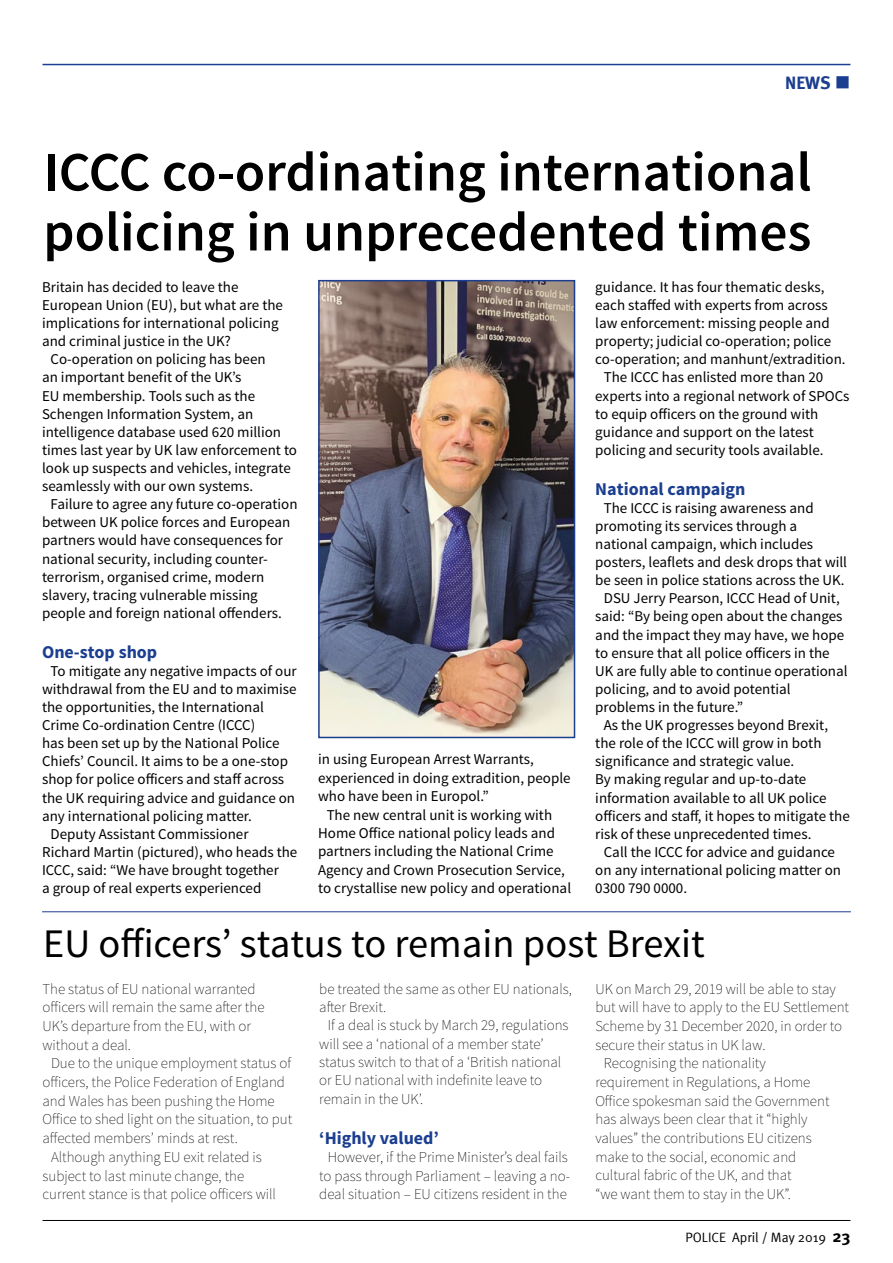
<style>
.page{position:relative;width:893px;height:1263px;background:#fff}
.page>*{position:absolute;margin:0;border:0;box-sizing:border-box;transform-origin:0 0}
.t1{font:600 55.5px/60px "Source Sans Pro";color:#000}
.t2{font:40.5px "Source Sans Pro";color:#000}
.t3{font:700 18px "Source Sans Pro";color:#1b3e90}
.t4{font:700 18px "Meta";color:#1b3e90}
.t5{font:15px "Source Sans Pro";color:#000}
.t6{font:200 15px/18.3px "Source Sans Pro";color:#000;text-align:center}
.t7{font:13.5px "Meta Normal";color:#000}
.s1{font-family:"Meta";font-weight:700;font-size:16.5px}
</style>
<div class="page">
<hr style="left:43px;top:1220px;width:807px;height:1px;background:#000">
<hr style="left:43px;top:64px;width:807px;height:1px;background:#1b3e90">
<hr style="left:42px;top:911px;width:809px;height:1px;background:#1b3e90">
<img style="left:321px;top:283px;width:251px;height:452px">
<div style="left:318px;top:280px;width:257px;height:458px;border:2px solid #1b3e90"></div>
<p class="t4" style="left:785px;top:72px;width:67px">NEWS ■</p>
<h1 class="t1" style="left:43px;top:144px;width:770px">ICCC co-ordinating international policing in unprecedented times</h1>
<p class="t5" style="left:42px;top:278px;width:198px">Britain has decided to leave the</p>
<p class="t5" style="left:42px;top:296px;width:242px">European Union (EU), but what are the</p>
<p class="t5" style="left:42px;top:314px;width:238px">implications for international policing</p>
<p class="t5" style="left:42px;top:332px;width:190px">and criminal justice in the UK?</p>
<p class="t5" style="left:51px;top:350px;width:217px">Co-operation on policing has been</p>
<p class="t5" style="left:42px;top:368px;width:201px">an important benefit of the UK’s</p>
<p class="t5" style="left:42px;top:386px;width:215px">EU membership. Tools such as the</p>
<p class="t5" style="left:42px;top:404px;width:213px">Schengen Information System, an</p>
<p class="t5" style="left:42px;top:422px;width:241px">intelligence database used 620 million</p>
<p class="t5" style="left:42px;top:441px;width:257px">times last year by UK law enforcement to</p>
<p class="t5" style="left:42px;top:459px;width:250px">look up suspects and vehicles, integrate</p>
<p class="t5" style="left:42px;top:477px;width:213px">seamlessly with our own systems.</p>
<p class="t5" style="left:51px;top:495px;width:249px">Failure to agree any future co-operation</p>
<p class="t5" style="left:42px;top:513px;width:250px">between UK police forces and European</p>
<p class="t5" style="left:42px;top:531px;width:243px">partners would have consequences for</p>
<p class="t5" style="left:42px;top:549px;width:227px">national security, including counter-</p>
<p class="t5" style="left:42px;top:567px;width:224px">terrorism, organised crime, modern</p>
<p class="t5" style="left:42px;top:585px;width:217px">slavery, tracing vulnerable missing</p>
<p class="t5" style="left:42px;top:603px;width:241px">people and foreign national offenders.</p>
<p class="t3" style="left:42px;top:640px;width:117px">One-stop shop</p>
<p class="t5" style="left:51px;top:661px;width:248px">To mitigate any negative impacts of our</p>
<p class="t5" style="left:42px;top:679px;width:256px">withdrawal from the EU and to maximise</p>
<p class="t5" style="left:42px;top:698px;width:223px">the opportunities, the International</p>
<p class="t5" style="left:42px;top:716px;width:215px">Crime Co-ordination Centre (ICCC)</p>
<p class="t5" style="left:42px;top:734px;width:239px">has been set up by the National Police</p>
<p class="t5" style="left:42px;top:752px;width:247px">Chiefs’ Council. It aims to be a one-stop</p>
<p class="t5" style="left:42px;top:770px;width:244px">shop for police officers and staff across</p>
<p class="t5" style="left:42px;top:788px;width:255px">the UK requiring advice and guidance on</p>
<p class="t5" style="left:42px;top:806px;width:211px">any international policing matter.</p>
<p class="t5" style="left:51px;top:824px;width:200px">Deputy Assistant Commissioner</p>
<p class="t5" style="left:42px;top:842px;width:257px">Richard Martin (pictured), who heads the</p>
<p class="t5" style="left:42px;top:861px;width:238px">ICCC, said: “We have brought together</p>
<p class="t5" style="left:42px;top:879px;width:221px">a group of real experts experienced</p>
<p class="t5" style="left:318px;top:750px;width:217px">in using European Arrest Warrants,</p>
<p class="t5" style="left:318px;top:768px;width:254px">experienced in doing extradition, people</p>
<p class="t5" style="left:318px;top:787px;width:172px">who have been in Europol.”</p>
<p class="t5" style="left:327px;top:805px;width:227px">The new central unit is working with</p>
<p class="t5" style="left:318px;top:824px;width:238px">Home Office national policy leads and</p>
<p class="t5" style="left:318px;top:842px;width:237px">partners including the National Crime</p>
<p class="t5" style="left:318px;top:860px;width:248px">Agency and Crown Prosecution Service,</p>
<p class="t5" style="left:318px;top:879px;width:254px">to crystallise new policy and operational</p>
<p class="t5" style="left:595px;top:278px;width:231px">guidance. It has four thematic desks,</p>
<p class="t5" style="left:595px;top:296px;width:234px">each staffed with experts from across</p>
<p class="t5" style="left:595px;top:314px;width:236px">law enforcement: missing people and</p>
<p class="t5" style="left:595px;top:332px;width:237px">property; judicial co-operation; police</p>
<p class="t5" style="left:595px;top:350px;width:252px">co-operation; and manhunt/extradition.</p>
<p class="t5" style="left:604px;top:368px;width:221px">The ICCC has enlisted more than 20</p>
<p class="t5" style="left:595px;top:386px;width:256px">experts into a regional network of SPOCs</p>
<p class="t5" style="left:595px;top:404px;width:224px">to equip officers on the ground with</p>
<p class="t5" style="left:595px;top:422px;width:220px">guidance and support on the latest</p>
<p class="t5" style="left:595px;top:441px;width:230px">policing and security tools available.</p>
<p class="t3" style="left:595px;top:477px;width:152px">National campaign</p>
<p class="t5" style="left:604px;top:498px;width:211px">The ICCC is raising awareness and</p>
<p class="t5" style="left:595px;top:517px;width:203px">promoting its services through a</p>
<p class="t5" style="left:595px;top:535px;width:219px">national campaign, which includes</p>
<p class="t5" style="left:595px;top:553px;width:253px">posters, leaflets and desk drops that will</p>
<p class="t5" style="left:595px;top:571px;width:251px">be seen in police stations across the UK.</p>
<p class="t5" style="left:604px;top:589px;width:238px">DSU Jerry Pearson, ICCC Head of Unit,</p>
<p class="t5" style="left:595px;top:607px;width:249px">said: “By being open about the changes</p>
<p class="t5" style="left:595px;top:625px;width:250px">and the impact they may have, we hope</p>
<p class="t5" style="left:595px;top:643px;width:236px">to ensure that all police officers in the</p>
<p class="t5" style="left:595px;top:661px;width:254px">UK are fully able to continue operational</p>
<p class="t5" style="left:595px;top:679px;width:197px">policing, and to avoid potential</p>
<p class="t5" style="left:595px;top:698px;width:149px">problems in the future.”</p>
<p class="t5" style="left:604px;top:716px;width:226px">As the UK progresses beyond Brexit,</p>
<p class="t5" style="left:595px;top:734px;width:228px">the role of the ICCC will grow in both</p>
<p class="t5" style="left:595px;top:752px;width:201px">significance and strategic value.</p>
<p class="t5" style="left:595px;top:770px;width:213px">By making regular and up-to-date</p>
<p class="t5" style="left:595px;top:788px;width:233px">information available to all UK police</p>
<p class="t5" style="left:595px;top:806px;width:256px">officers and staff, it hopes to mitigate the</p>
<p class="t5" style="left:595px;top:824px;width:218px">risk of these unprecedented times.</p>
<p class="t5" style="left:604px;top:842px;width:233px">Call the ICCC for advice and guidance</p>
<p class="t5" style="left:595px;top:861px;width:247px">on any international policing matter on</p>
<p class="t5" style="left:595px;top:879px;width:93px">0300 790 0000.</p>
<h2 class="t2" style="left:43px;top:919px;width:663px">EU officers’ status to remain post Brexit</h2>
<p class="t6" style="left:319px;top:979px;width:254px">be treated the same as other EU nationals,</p>
<p class="t6" style="left:319px;top:998px;width:69px">after Brexit.</p>
<p class="t6" style="left:328px;top:1016px;width:242px">If a deal is stuck by March 29, regulations</p>
<p class="t6" style="left:319px;top:1034px;width:226px">will see a ‘national of a member state’</p>
<p class="t6" style="left:319px;top:1053px;width:243px">status switch to that of a ‘British national</p>
<p class="t6" style="left:319px;top:1071px;width:224px">or EU national with indefinite leave to</p>
<p class="t6" style="left:319px;top:1090px;width:106px">remain in the UK’.</p>
<p class="t3" style="left:319px;top:1126px;width:121px">‘Highly valued’</p>
<p class="t6" style="left:319px;top:1148px;width:252px">However, if the Prime Minister’s deal fails to pass through Parliament – leaving a no&shy;deal situation – EU citizens resident in the</p>
<p class="t6" style="left:43px;top:979px;width:215px">The status of EU national warranted</p>
<p class="t6" style="left:43px;top:998px;width:223px">officers will remain the same after the</p>
<p class="t6" style="left:43px;top:1017px;width:210px">UK’s departure from the EU, with or</p>
<p class="t6" style="left:43px;top:1035px;width:90px">without a deal.</p>
<p class="t6" style="left:51px;top:1054px;width:242px">Due to the unique employment status of</p>
<p class="t6" style="left:43px;top:1073px;width:244px">officers, the Police Federation of England</p>
<p class="t6" style="left:43px;top:1092px;width:234px">and Wales has been pushing the Home</p>
<p class="t6" style="left:43px;top:1110px;width:251px">Office to shed light on the situation, to put</p>
<p class="t6" style="left:43px;top:1129px;width:197px">affected members’ minds at rest.</p>
<p class="t6" style="left:51px;top:1148px;width:212px">Although anything EU exit related is</p>
<p class="t6" style="left:43px;top:1166px;width:203px">subject to last minute change, the</p>
<p class="t6" style="left:43px;top:1185px;width:235px">current stance is that police officers will</p>
<p class="t6" style="left:595px;top:979px;width:242px">UK on March 29, 2019 will be able to stay</p>
<p class="t6" style="left:595px;top:998px;width:255px">but will have to apply to the EU Settlement</p>
<p class="t6" style="left:595px;top:1017px;width:248px">Scheme by 31 December 2020, in order to</p>
<p class="t6" style="left:595px;top:1035px;width:172px">secure their status in UK law.</p>
<p class="t6" style="left:604px;top:1054px;width:164px">Recognising the nationality</p>
<p class="t6" style="left:595px;top:1073px;width:217px">requirement in Regulations, a Home</p>
<p class="t6" style="left:595px;top:1091px;width:236px">Office spokesman said the Government</p>
<p class="t6" style="left:595px;top:1110px;width:214px">has always been clear that it “highly</p>
<p class="t6" style="left:595px;top:1129px;width:218px">values” the contributions EU citizens</p>
<p class="t6" style="left:595px;top:1148px;width:202px">make to the social, economic and</p>
<p class="t6" style="left:595px;top:1166px;width:198px">cultural fabric of the UK, and that</p>
<p class="t6" style="left:595px;top:1185px;width:197px">“we want them to stay in the UK”.</p>
<p class="t7" style="left:686px;top:1229px;width:166px">POLICE April / May 2019 <span class="s1">23</span></p>
</div>
